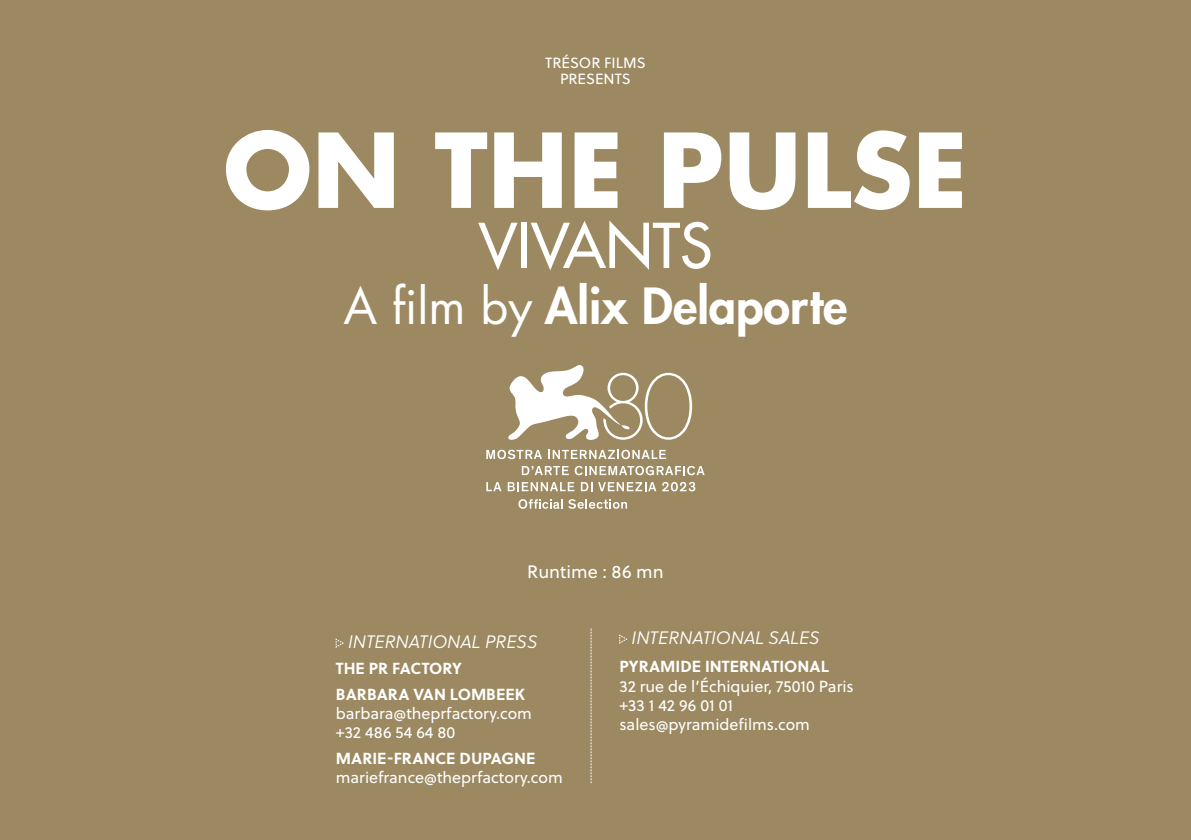
<style>
.page{position:relative;width:1191px;height:840px;background:#fff}
.page>*{position:absolute;margin:0;border:0;box-sizing:border-box;transform-origin:0 0}
.t1{font:700 100px "Futura Std";color:#fff}
.t2{font:500 60px "Futura Std";color:#fff}
.t3{font:800 48.4px "Futura Std";color:#fff}
.t4{font:italic 18px "Soleil Lt";color:#fff}
.t5{font:18px "Soleil";color:#fff}
.t6{font:16px/19.2px "Soleil";color:#fff}
.t7{font:700 16px/26px "Soleil";color:#fff}
.t8{font:14.8px/16px "Soleil";color:#fff;text-align:center}
.s1{font-weight:400}
</style>
<div class="page">
<div style="left:0;top:0;width:1191px;height:839px;background:#9c8961"></div>
<svg style="left:335px;top:638px;width:9px;height:9px"></svg>
<svg style="left:591px;top:628px;width:1px;height:154px"></svg>
<svg style="left:619px;top:634px;width:8px;height:9px"></svg>
<svg style="left:518px;top:499px;width:44px;height:9px"></svg>
<svg style="left:568px;top:499px;width:59px;height:9px"></svg>
<svg style="left:486px;top:449px;width:56px;height:10px"></svg>
<svg style="left:486px;top:482px;width:15px;height:9px"></svg>
<svg style="left:598px;top:482px;width:58px;height:9px"></svg>
<svg style="left:522px;top:466px;width:47px;height:9px"></svg>
<svg style="left:508px;top:482px;width:66px;height:9px"></svg>
<svg style="left:581px;top:482px;width:11px;height:9px"></svg>
<svg style="left:548px;top:449px;width:118px;height:10px"></svg>
<svg style="left:575px;top:465px;width:129px;height:10px"></svg>
<svg style="left:662px;top:482px;width:33px;height:9px"></svg>
<svg style="left:508px;top:365px;width:184px;height:75px"></svg>
<p class="t8" style="left:545px;top:54px;width:102px">TRÉSOR FILMS<br>PRESENTS</p>
<h1 class="t1" style="left:223px;top:104px;width:746px">ON THE PULSE</h1>
<h2 class="t2" style="left:478px;top:208px;width:235px">VIVANTS</h2>
<h3 class="t3" style="left:343px;top:275px;width:505px"><span class="s1">A film by</span> Alix Delaporte</h3>
<p class="t5" style="left:527px;top:558px;width:138px">Runtime : 86 mn</p>
<p class="t4" style="left:348px;top:628px;width:191px">INTERNATIONAL PRESS</p>
<p class="t7" style="left:336px;top:653px;width:191px">THE PR FACTORY<br>BARBARA VAN LOMBEEK</p>
<p class="t6" style="left:336px;top:702px;width:198px">barbara@theprfactory.com +32 486 54 64 80</p>
<p class="t7" style="left:336px;top:744px;width:201px">MARIE-FRANCE DUPAGNE</p>
<p class="t6" style="left:336px;top:767px;width:228px">mariefrance@theprfactory.com</p>
<p class="t4" style="left:631px;top:624px;width:190px">INTERNATIONAL SALES</p>
<p class="t7" style="left:619px;top:652px;width:211px">PYRAMIDE INTERNATIONAL</p>
<p class="t6" style="left:619px;top:675px;width:236px">32 rue de l’Échiquier, 75010 Paris +33 1 42 96 01 01 sales@pyramidefilms.com</p>
</div>
